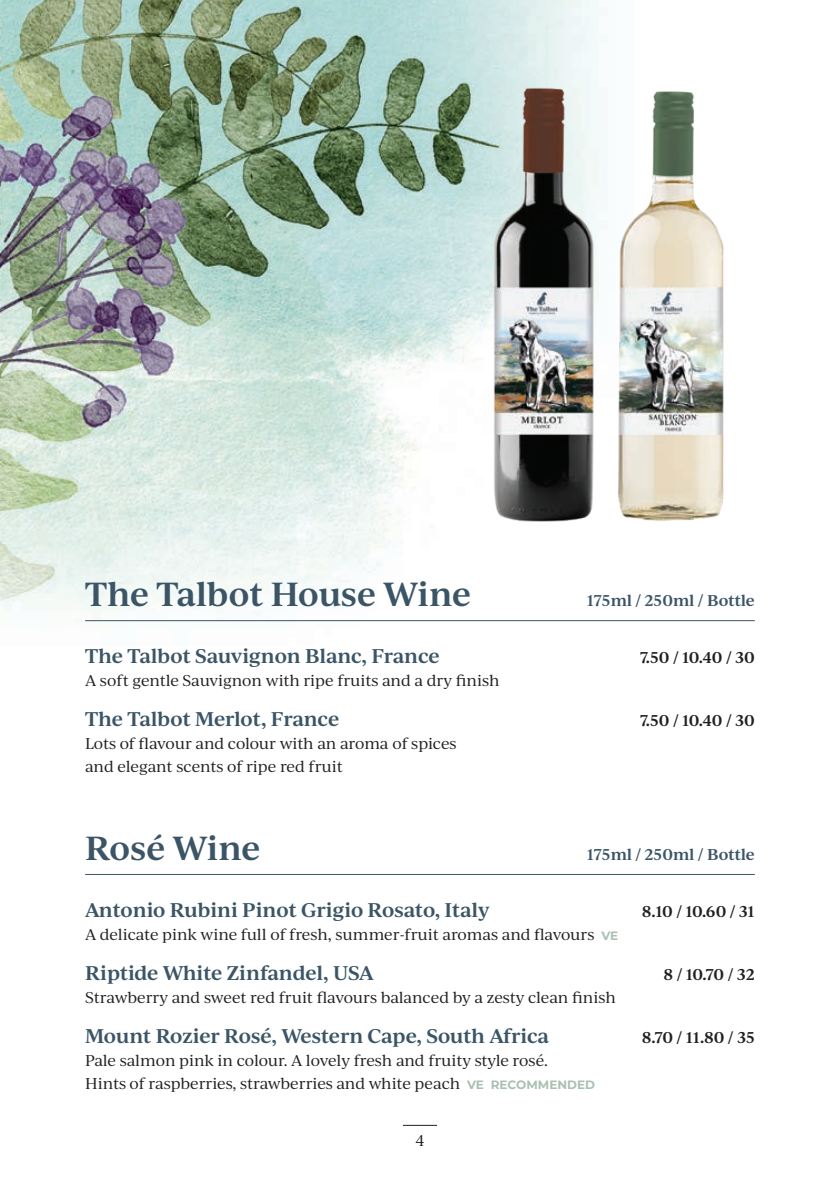
<style>
.page{position:relative;width:840px;height:1191px;background:#fff}
.page>*{position:absolute;margin:0;border:0;box-sizing:border-box;transform-origin:0 0}
.t1{font:600 32px "Ivy Journal";letter-spacing:-.01em;color:#3b5566}
.t2{font:600 19px "Ivy Journal";letter-spacing:-.015em;color:#3b5566}
.t3{font:15px/23px "Ivy Journal";letter-spacing:-.01em;color:#231f20}
.t4{font:600 15px "Ivy Journal";letter-spacing:-.015em;color:#231f20}
.t5{font:600 15px "Ivy Journal";letter-spacing:-.015em;color:#3b5566}
.s1{font-family:"Montserrat";font-weight:700;font-size:12px;color:#a9c0b2}
</style>
<div class="page">
<img style="left:0;top:0;width:660px;height:622px">
<hr style="left:403px;top:1124px;width:34px;height:1px;background:#231f20">
<hr style="left:85px;top:620px;width:669px;height:1px;background:#3b5566">
<hr style="left:85px;top:874px;width:669px;height:1px;background:#3b5566">
<img style="left:478px;top:72px;width:246px;height:464px">
<h1 class="t1" style="left:85px;top:570px;width:387px">The Talbot House Wine</h1>
<p class="t5" style="left:586px;top:589px;width:169px">175ml / 250ml / Bottle</p>
<p class="t2" style="left:85px;top:642px;width:356px">The Talbot Sauvignon Blanc, France</p>
<p class="t4" style="left:639px;top:646px;width:116px">7.50 / 10.40 / 30</p>
<p class="t3" style="left:85px;top:668px;width:416px">A soft gentle Sauvignon with ripe fruits and a dry finish</p>
<p class="t2" style="left:85px;top:705px;width:255px">The Talbot Merlot, France</p>
<p class="t4" style="left:639px;top:709px;width:116px">7.50 / 10.40 / 30</p>
<p class="t3" style="left:85px;top:731px;width:373px">Lots of flavour and colour with an aroma of spices and elegant scents of ripe red fruit</p>
<h1 class="t1" style="left:85px;top:824px;width:177px">Rosé Wine</h1>
<p class="t5" style="left:586px;top:843px;width:169px">175ml / 250ml / Bottle</p>
<p class="t2" style="left:85px;top:895px;width:406px">Antonio Rubini Pinot Grigio Rosato, Italy</p>
<p class="t4" style="left:641px;top:900px;width:114px">8.10 / 10.60 / 31</p>
<p class="t3" style="left:85px;top:922px;width:534px">A delicate pink wine full of fresh, summer-fruit aromas and flavours <span class="s1">VE</span></p>
<p class="t2" style="left:85px;top:958px;width:290px">Riptide White Zinfandel, USA</p>
<p class="t4" style="left:663px;top:963px;width:93px">8 / 10.70 / 32</p>
<p class="t3" style="left:85px;top:985px;width:532px">Strawberry and sweet red fruit flavours balanced by a zesty clean finish</p>
<p class="t2" style="left:85px;top:1021px;width:465px">Mount Rozier Rosé, Western Cape, South Africa</p>
<p class="t4" style="left:641px;top:1026px;width:114px">8.70 / 11.80 / 35</p>
<p class="t3" style="left:85px;top:1048px;width:511px">Pale salmon pink in colour. A lovely fresh and fruity style rosé.<br>Hints of raspberries, strawberries and white peach <span class="s1">VE RECOMMENDED</span></p>
<p class="t3" style="left:415px;top:1128px;width:11px">4</p>
</div>
